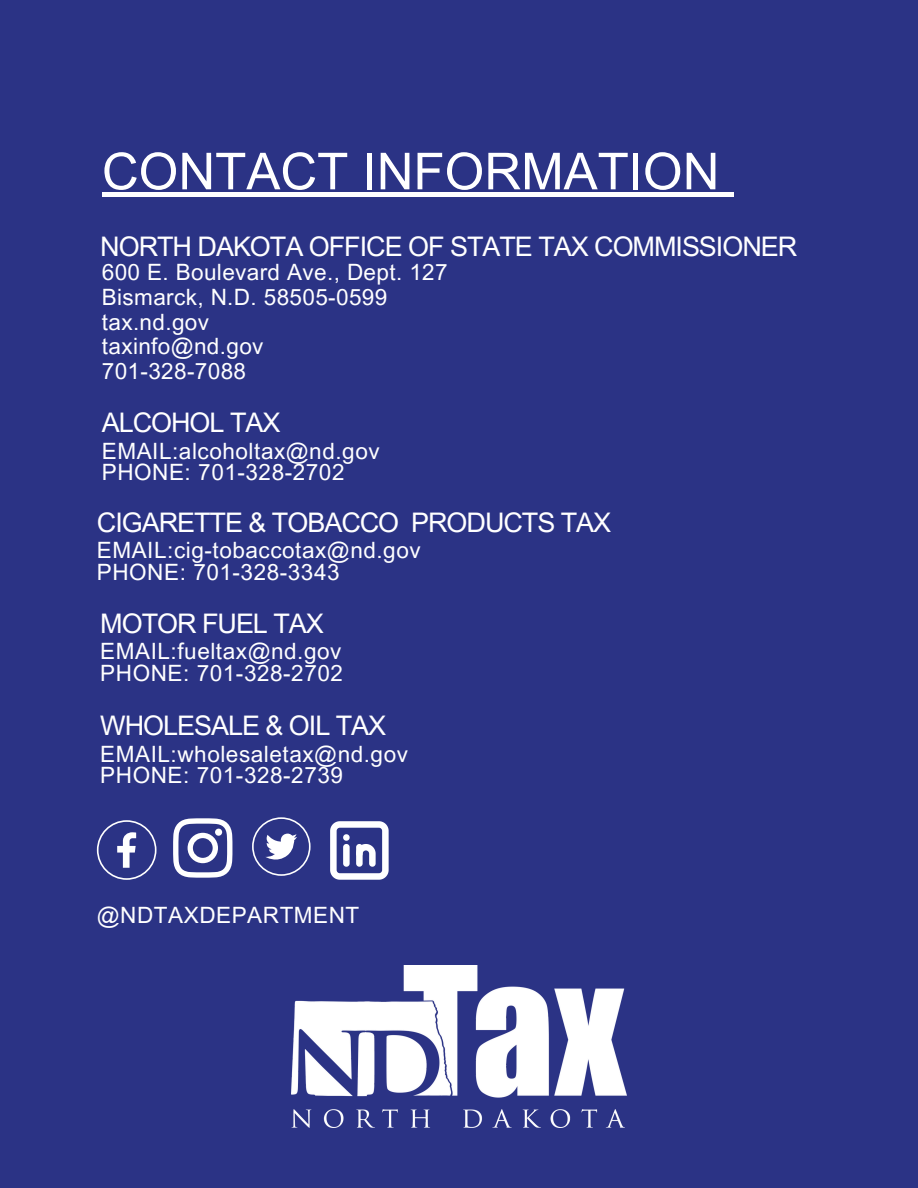
<style>
.page{position:relative;width:918px;height:1188px;background:#2b3385}
.page>*{position:absolute;margin:0;border:0;box-sizing:border-box;transform-origin:0 0}
.t1{font:51px "Arial MT Pro";color:#fff}
.t2{font:27px "Arial MT Pro";letter-spacing:-.04em;color:#fff}
.t3{font:22.5px "Arial MT Pro";letter-spacing:.025em;color:#fff}
</style>
<div class="page">
<svg style="left:97px;top:820px;width:60px;height:60px"></svg>
<svg style="left:173px;top:818px;width:60px;height:60px"></svg>
<svg style="left:252px;top:817px;width:59px;height:59px"></svg>
<svg style="left:330px;top:821px;width:59px;height:59px"></svg>
<hr style="left:102px;top:193px;width:617px;height:4px;background:#fff">
<hr style="left:719px;top:193px;width:15px;height:4px;background:#fff">
<img style="left:291px;top:966px;width:335px;height:162px">
<p class="t1" style="left:102px;top:152px;width:619px">CONTACT INFORMATION</p>
<p class="t2" style="left:100px;top:236px;width:698px">NORTH DAKOTA OFFICE OF STATE TAX COMMISSIONER</p>
<p class="t3" style="left:102px;top:264px;width:347px">600 E. Boulevard Ave., Dept. 127</p>
<p class="t3" style="left:102px;top:289px;width:287px">Bismarck, N.D. 58505-0599</p>
<p class="t3" style="left:102px;top:313px;width:109px">tax.nd.gov</p>
<p class="t3" style="left:102px;top:338px;width:163px">taxinfo@nd.gov</p>
<p class="t3" style="left:102px;top:363px;width:146px">701-328-7088</p>
<p class="t2" style="left:102px;top:412px;width:180px">ALCOHOL TAX</p>
<p class="t3" style="left:102px;top:442px;width:279px">EMAIL:alcoholtax@nd.gov</p>
<p class="t3" style="left:102px;top:464px;width:244px">PHONE: 701-328-2702</p>
<p class="t2" style="left:97px;top:512px;width:516px">CIGARETTE &amp; TOBACCO PRODUCTS TAX</p>
<p class="t3" style="left:97px;top:542px;width:325px">EMAIL:cig-tobaccotax@nd.gov</p>
<p class="t3" style="left:97px;top:563px;width:244px">PHONE: 701-328-3343</p>
<p class="t2" style="left:100px;top:613px;width:225px">MOTOR FUEL TAX</p>
<p class="t3" style="left:100px;top:643px;width:243px">EMAIL:fueltax@nd.gov</p>
<p class="t3" style="left:100px;top:665px;width:244px">PHONE: 701-328-2702</p>
<p class="t2" style="left:100px;top:716px;width:287px">WHOLESALE &amp; OIL TAX</p>
<p class="t3" style="left:100px;top:746px;width:309px">EMAIL:wholesaletax@nd.gov</p>
<p class="t3" style="left:100px;top:767px;width:244px">PHONE: 701-328-2739</p>
<p class="t3" style="left:97px;top:907px;width:264px">@NDTAXDEPARTMENT</p>
</div>
